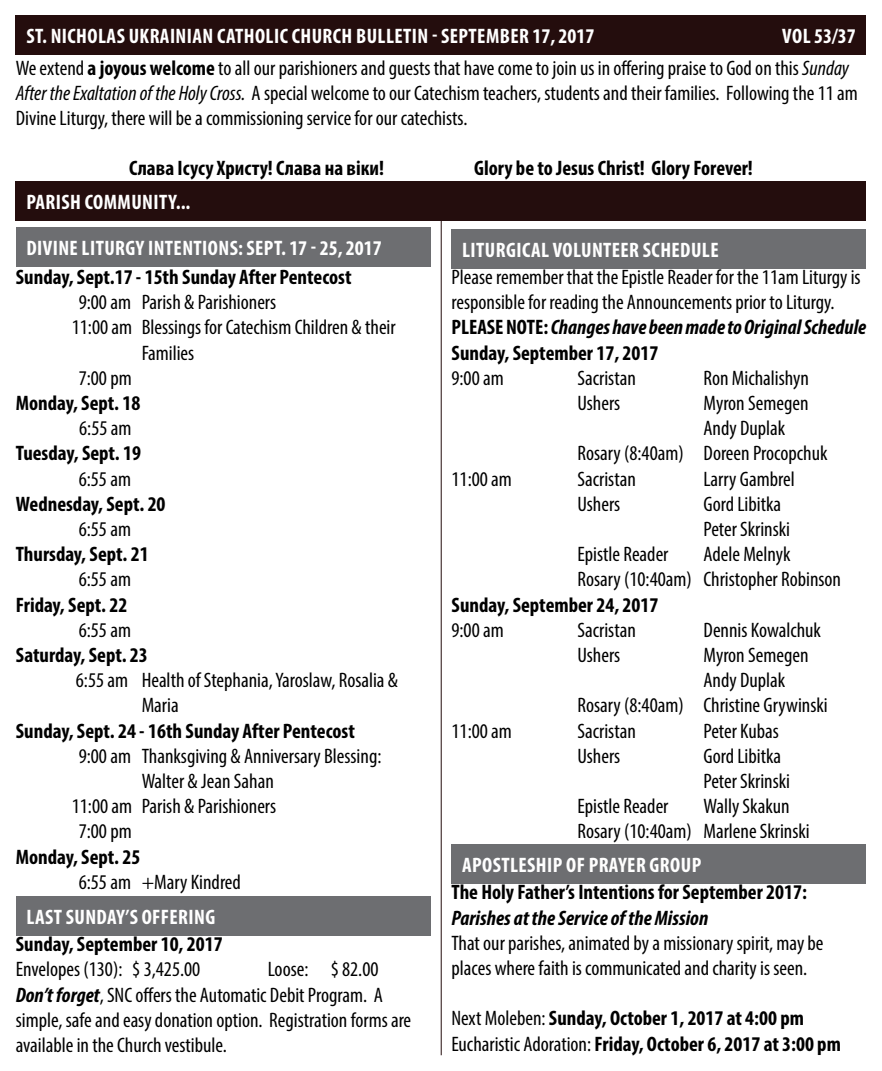
<style>
.page{position:relative;width:882px;height:1071px;background:#fff}
.page>*{position:absolute;margin:0;border:0;box-sizing:border-box;transform-origin:0 0}
.t1{font:condensed 21px/25.2px "Myriad Pro";color:#000}
.t2{font:700 condensed 21px/25.2px "Myriad Pro";color:#000}
.t3{font:700 condensed 21px "Myriad Pro";letter-spacing:.02em;color:#fff}
.t4{font:italic 700 condensed 21px "Myriad Pro";color:#000}
.s1{font-weight:700}
.s2{font-style:italic}
.s3{font-weight:700;font-style:italic}
.s4{font-weight:400}
</style>
<div class="page">
<div style="left:452px;top:229px;width:414px;height:39px;background:#6d6e71"></div>
<div style="left:16px;top:228px;width:414px;height:39px;background:#6d6e71"></div>
<div style="left:16px;top:181px;width:850px;height:39px;background:#240d0d"></div>
<div style="left:16px;top:16px;width:850px;height:39px;background:#240d0d"></div>
<hr style="left:441px;top:219px;width:1px;height:836px;background:#240d0d">
<div style="left:16px;top:897px;width:414px;height:39px;background:#6d6e71"></div>
<div style="left:452px;top:845px;width:414px;height:39px;background:#6d6e71"></div>
<p class="t3" style="left:26px;top:23px;width:569px">ST. NICHOLAS UKRAINIAN CATHOLIC CHURCH BULLETIN - SEPTEMBER 17, 2017</p>
<p class="t3" style="left:782px;top:23px;width:75px">VOL 53/37</p>
<p class="t1" style="left:16px;top:55px;width:844px">We extend <span class="s1">a joyous welcome</span> to all our parishioners and guests that have come to join us in offering praise to God on this <span class="s2">Sunday<br>After the Exaltation of the Holy Cross.</span> A special welcome to our Catechism teachers, students and their families. Following the 11 am<br>Divine Liturgy, there will be a commissioning service for our catechists.</p>
<p class="t2" style="left:129px;top:155px;width:256px">Слава Ісусу Христу! Слава на віки!</p>
<p class="t2" style="left:474px;top:155px;width:280px">Glory be to Jesus Christ! Glory Forever!</p>
<p class="t3" style="left:26px;top:189px;width:166px">PARISH COMMUNITY...</p>
<p class="t3" style="left:26px;top:235px;width:357px">DIVINE LITURGY INTENTIONS: SEPT. 17 - 25, 2017</p>
<p class="t2" style="left:16px;top:264px;width:337px">Sunday, Sept.17 - 15th Sunday After Pentecost</p>
<p class="t1" style="left:79px;top:289px;width:199px">9:00 am Parish &amp; Parishioners</p>
<p class="t1" style="left:72px;top:315px;width:325px">11:00 am Blessings for Catechism Children &amp; their</p>
<p class="t1" style="left:142px;top:340px;width:54px">Families</p>
<p class="t1" style="left:79px;top:365px;width:55px">7:00 pm</p>
<p class="t2" style="left:16px;top:390px;width:126px">Monday, Sept. 18</p>
<p class="t1" style="left:79px;top:415px;width:54px">6:55 am</p>
<p class="t2" style="left:16px;top:440px;width:127px">Tuesday, Sept. 19</p>
<p class="t1" style="left:79px;top:466px;width:54px">6:55 am</p>
<p class="t2" style="left:16px;top:491px;width:151px">Wednesday, Sept. 20</p>
<p class="t1" style="left:79px;top:516px;width:54px">6:55 am</p>
<p class="t2" style="left:16px;top:541px;width:134px">Thursday, Sept. 21</p>
<p class="t1" style="left:79px;top:567px;width:54px">6:55 am</p>
<p class="t2" style="left:16px;top:592px;width:113px">Friday, Sept. 22</p>
<p class="t1" style="left:79px;top:617px;width:54px">6:55 am</p>
<p class="t2" style="left:16px;top:642px;width:134px">Saturday, Sept. 23</p>
<p class="t1" style="left:142px;top:667px;width:258px;text-indent:-66px">6:55 am Health of Stephania, Yaroslaw, Rosalia &amp;<br>Maria</p>
<p class="t2" style="left:16px;top:718px;width:341px">Sunday, Sept. 24 - 16th Sunday After Pentecost</p>
<p class="t1" style="left:79px;top:743px;width:304px">9:00 am Thanksgiving &amp; Anniversary Blessing:</p>
<p class="t1" style="left:142px;top:768px;width:134px">Walter &amp; Jean Sahan</p>
<p class="t1" style="left:72px;top:793px;width:206px">11:00 am Parish &amp; Parishioners</p>
<p class="t1" style="left:79px;top:819px;width:55px">7:00 pm</p>
<p class="t2" style="left:16px;top:844px;width:126px">Monday, Sept. 25</p>
<p class="t1" style="left:79px;top:869px;width:164px">6:55 am +Mary Kindred</p>
<p class="t3" style="left:26px;top:904px;width:190px">LAST SUNDAY’S OFFERING</p>
<p class="t2" style="left:16px;top:931px;width:208px">Sunday, September 10, 2017</p>
<p class="t1" style="left:16px;top:957px;width:186px">Envelopes (130): $ 3,425.00</p>
<p class="t1" style="left:16px;top:957px;width:397px;text-indent:252px">Loose: $ 82.00<br><span class="s3">Don’t forget</span>, SNC offers the Automatic Debit Program. A simple, safe and easy donation option. Registration forms are available in the Church vestibule.</p>
<p class="t3" style="left:462px;top:236px;width:258px">LITURGICAL VOLUNTEER SCHEDULE</p>
<p class="t1" style="left:451px;top:264px;width:416px">Please remember that the Epistle Reader for the 11am Liturgy is responsible for reading the Announcements prior to Liturgy.<br><span class="s1">PLEASE NOTE:</span> <span class="s3">Changes have been made to Original Schedule </span><span class="s1">Sunday, September 17, 2017</span></p>
<p class="t1" style="left:451px;top:365px;width:54px">9:00 am</p>
<p class="t1" style="left:577px;top:365px;width:60px">Sacristan</p>
<p class="t1" style="left:703px;top:365px;width:107px">Ron Michalishyn</p>
<p class="t1" style="left:578px;top:390px;width:44px">Ushers</p>
<p class="t1" style="left:704px;top:390px;width:107px">Myron Semegen</p>
<p class="t1" style="left:704px;top:415px;width:83px">Andy Duplak</p>
<p class="t1" style="left:578px;top:441px;width:252px">Rosary (8:40am) Doreen Procopchuk</p>
<p class="t1" style="left:452px;top:466px;width:62px">11:00 am</p>
<p class="t1" style="left:578px;top:466px;width:60px">Sacristan</p>
<p class="t1" style="left:704px;top:466px;width:93px">Larry Gambrel</p>
<p class="t1" style="left:578px;top:491px;width:44px">Ushers</p>
<p class="t1" style="left:704px;top:491px;width:88px">Gord Libitka<br>Peter Skrinski</p>
<p class="t1" style="left:578px;top:541px;width:93px">Epistle Reader</p>
<p class="t1" style="left:578px;top:541px;width:265px;text-indent:126px">Adele Melnyk<br>Rosary (10:40am) Christopher Robinson</p>
<p class="t2" style="left:452px;top:592px;width:208px">Sunday, September 24, 2017</p>
<p class="t1" style="left:452px;top:617px;width:54px">9:00 am</p>
<p class="t1" style="left:578px;top:617px;width:60px">Sacristan</p>
<p class="t1" style="left:704px;top:617px;width:119px">Dennis Kowalchuk</p>
<p class="t1" style="left:578px;top:642px;width:44px">Ushers</p>
<p class="t1" style="left:704px;top:642px;width:107px">Myron Semegen</p>
<p class="t1" style="left:704px;top:667px;width:83px">Andy Duplak</p>
<p class="t1" style="left:578px;top:693px;width:252px">Rosary (8:40am) Christine Grywinski</p>
<p class="t1" style="left:452px;top:718px;width:62px">11:00 am</p>
<p class="t1" style="left:578px;top:718px;width:60px">Sacristan</p>
<p class="t1" style="left:704px;top:718px;width:77px">Peter Kubas</p>
<p class="t1" style="left:578px;top:743px;width:44px">Ushers</p>
<p class="t1" style="left:704px;top:743px;width:88px">Gord Libitka<br>Peter Skrinski</p>
<p class="t1" style="left:578px;top:793px;width:93px">Epistle Reader</p>
<p class="t1" style="left:578px;top:793px;width:234px;text-indent:126px">Wally Skakun<br>Rosary (10:40am) Marlene Skrinski</p>
<p class="t3" style="left:462px;top:852px;width:241px">APOSTLESHIP OF PRAYER GROUP</p>
<p class="t2" style="left:451px;top:879px;width:357px">The Holy Father’s Intentions for September 2017:</p>
<p class="t4" style="left:451px;top:905px;width:258px">Parishes at the Service of the Mission</p>
<p class="t1" style="left:451px;top:930px;width:374px">That our parishes, animated by a missionary spirit, may be places where faith is communicated and charity is seen.</p>
<p class="t2" style="left:451px;top:1005px;width:391px"><span class="s4">Next Moleben:</span> Sunday, October 1, 2017 at 4:00 pm<br><span class="s4">Eucharistic Adoration:</span> Friday, October 6, 2017 at 3:00 pm</p>
</div>
